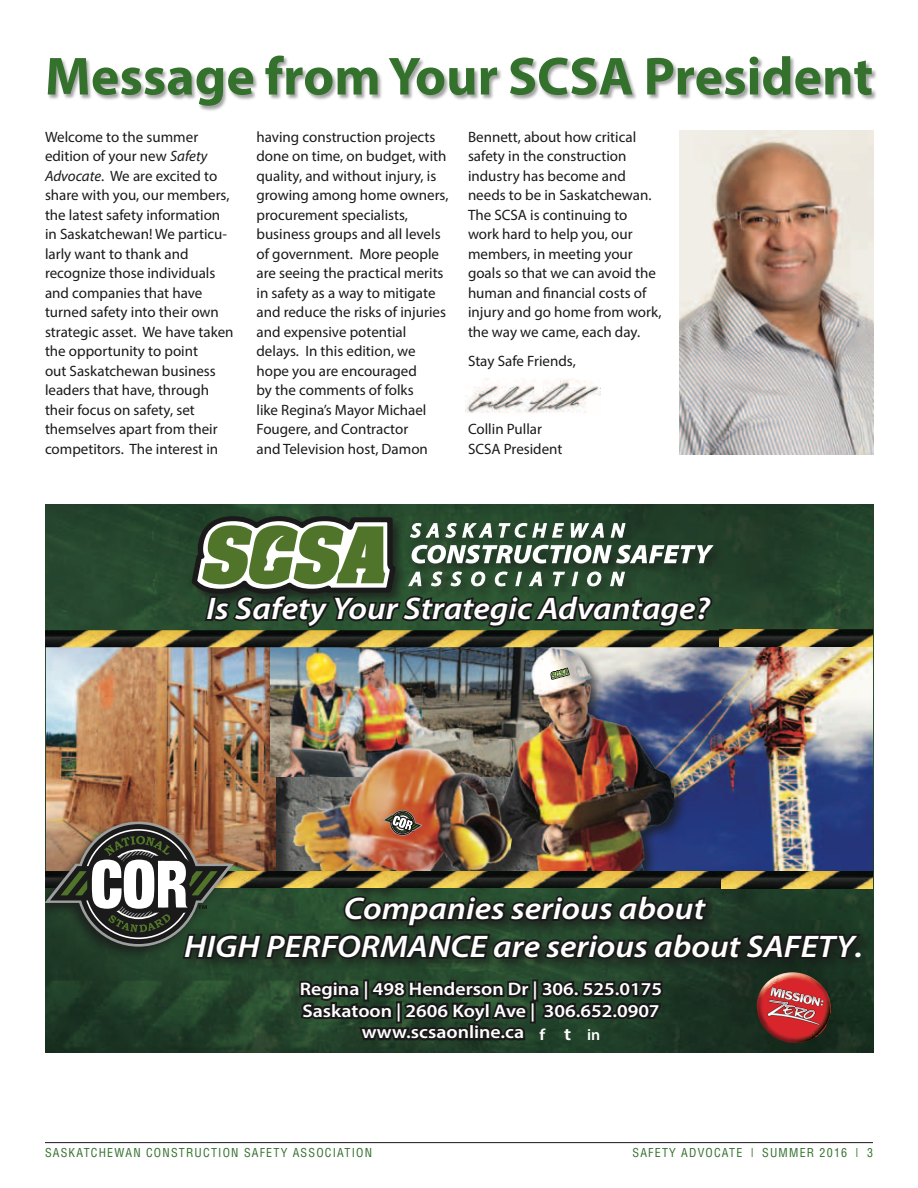
<style>
.page{position:relative;width:918px;height:1188px;background:#fff}
.page>*{position:absolute;margin:0;border:0;box-sizing:border-box;transform-origin:0 0}
.t1{font:700 54px "Myriad Pro";color:#34712d}
.t2{font:italic 600 31.35px/37.7px "Myriad Pro";color:#fff;text-align:center;scale:1.1 1}
.t3{font:600 18.15px/21.6px "Myriad Pro";color:#fff;text-align:center;scale:1.1 1}
.t4{font:15px/19.5px "Myriad Pro";color:#1a1a1a}
.t5{font:condensed 12px "Helvetica";letter-spacing:.1em;color:#34712d}
.s1{font-style:italic}
.s2{font-size:30.45px}
</style>
<div class="page">
<hr style="left:45px;top:1142px;width:828px;height:1px;background:#1a1a1a">
<div style="left:48px;top:56px;width:829px;height:56px;background:#1a1a1a;opacity:.4"></div>
<img style="left:680px;top:130px;width:193px;height:324px">
<img style="left:465px;top:379px;width:136px;height:34px">
<img style="left:45px;top:504px;width:828px;height:549px">
<div style="left:189px;top:513px;width:537px;height:95px;background:#223e29"></div>
<div style="left:548px;top:646px;width:325px;height:239px;background:#1a1a1a;opacity:.75"></div>
<div style="left:45px;top:647px;width:231px;height:226px;background:#1a1a1a;opacity:.75"></div>
<div style="left:269px;top:638px;width:283px;height:140px;background:#1a1a1a;opacity:.75"></div>
<div style="left:495px;top:645px;width:193px;height:245px;background:#1a1a1a;opacity:.75"></div>
<img style="left:498px;top:680px;width:176px;height:124px">
<img style="left:288px;top:731px;width:236px;height:73px">
<img style="left:45px;top:630px;width:675px;height:17px">
<img style="left:189px;top:509px;width:525px;height:171px">
<img style="left:720px;top:630px;width:153px;height:17px">
<img style="left:865px;top:871px;width:8px;height:17px">
<img style="left:44px;top:804px;width:821px;height:249px">
<h1 class="t1" style="left:45px;top:41px;width:830px">Message from Your SCSA President</h1>
<p class="t4" style="left:45px;top:127px;width:190px">Welcome to the summer edition of your new <span class="s1">Safety<br>Advocate</span>. We are excited to share with you, our members, the latest safety information in Saskatchewan! We particu&shy;larly want to thank and recognize those individuals and companies that have turned safety into their own strategic asset. We have taken the opportunity to point<br>out Saskatchewan business leaders that have, through their focus on safety, set themselves apart from their competitors. The interest in</p>
<p class="t4" style="left:256px;top:127px;width:194px">having construction projects done on time, on budget, with quality, and without injury, is growing among home owners, procurement specialists, business groups and all levels of government. More people are seeing the practical merits in safety as a way to mitigate and reduce the risks of injuries and expensive potential delays. In this edition, we hope you are encouraged<br>by the comments of folks<br>like Regina’s Mayor Michael<br>Fougere, and Contractor<br>and Television host, Damon</p>
<p class="t4" style="left:468px;top:127px;width:195px">Bennett, about how critical safety in the construction industry has become and needs to be in Saskatchewan.<br>The SCSA is continuing to work hard to help you, our members, in meeting your goals so that we can avoid the human and financial costs of injury and go home from work, the way we came, each day.</p>
<p class="t4" style="left:468px;top:351px;width:109px">Stay Safe Friends,</p>
<p class="t4" style="left:468px;top:419px;width:96px">Collin Pullar<br>SCSA President</p>
<h2 class="t2" style="left:206px;top:589px;width:459px">Is Safety Your Strategic Advantage?</h2>
<h2 class="t2" style="left:184px;top:889px;width:619px">Companies serious about<br>HIGH PERFORMANCE are serious about SAFETY<span class="s2">.</span></h2>
<p class="t3" style="left:300px;top:978px;width:331px">Regina | 498 Henderson Dr | 306. 525.0175<br>Saskatoon | 2606 Koyl Ave | 306.652.0907 www.scsaonline.ca <sub>f</sub> <sub>t</sub> <sub>in</sub></p>
<p class="t5" style="left:45px;top:1145px;width:17px">SASKATCHE</p>
<p class="t5" style="left:115px;top:1145px;width:49px">WAN CONSTRUCTION</p>
<p class="t5" style="left:244px;top:1145px;width:16px">SAFETY</p>
<p class="t5" style="left:293px;top:1145px;width:16px">ASSOCIATION</p>
<p class="t5" style="left:633px;top:1145px;width:8px">SAFETY</p>
<p class="t5" style="left:681px;top:1145px;width:8px">ADVOCATE</p>
<p class="t5" style="left:751px;top:1145px;width:124px">| SUMMER 2016 | 3</p>
</div>
